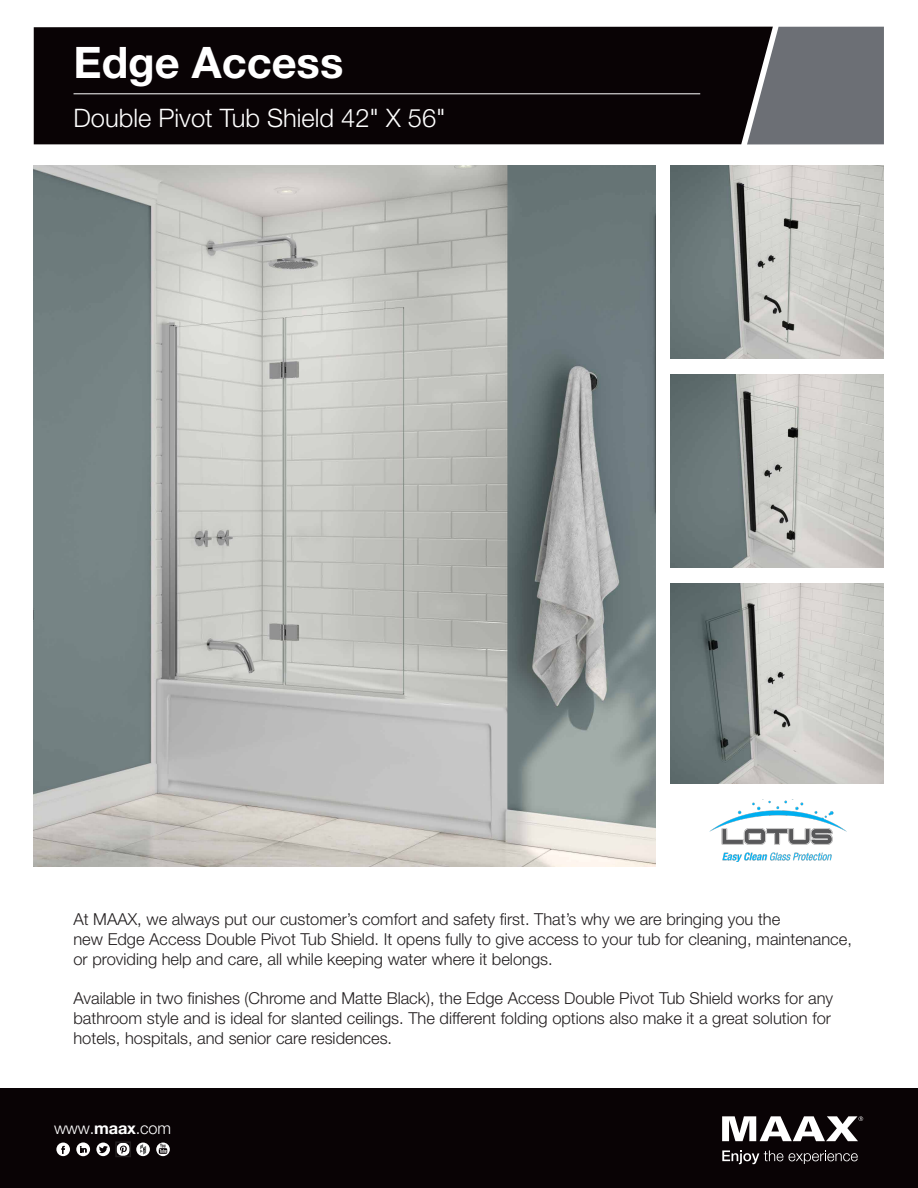
<style>
.page{position:relative;width:918px;height:1188px;background:#fff}
.page>*{position:absolute;margin:0;border:0;box-sizing:border-box;transform-origin:0 0}
.t1{font:700 43.5px "Helvetica Neue LT Std";color:#fff}
.t2{font:300 25.5px "Helvetica Neue LT Std";color:#fff}
.t3{font:300 16.5px/19.8px "Helvetica Neue LT Std";color:#231f20}
.t4{font:300 16.35px "Helvetica Neue LT Std";letter-spacing:-.01em;color:#fff}
.s1{font-weight:700}
</style>
<div class="page">
<div style="left:0;top:1089px;width:918px;height:99px;background:#090305"></div>
<svg style="left:722px;top:1116px;width:141px;height:25px"></svg>
<svg style="left:722px;top:1150px;width:136px;height:14px"></svg>
<div style="left:116px;top:1143px;width:14px;height:13px;background:#fff;border-radius:50%"></div>
<svg style="left:120px;top:1146px;width:7px;height:8px"></svg>
<div style="left:56px;top:1143px;width:14px;height:13px;background:#fff;border-radius:50%"></div>
<svg style="left:61px;top:1146px;width:4px;height:8px"></svg>
<svg style="left:76px;top:1142px;width:14px;height:14px"></svg>
<svg style="left:156px;top:1143px;width:14px;height:13px"></svg>
<svg style="left:159px;top:1144px;width:8px;height:10px"></svg>
<svg style="left:96px;top:1143px;width:14px;height:13px"></svg>
<svg style="left:99px;top:1146px;width:9px;height:8px"></svg>
<svg style="left:136px;top:1143px;width:14px;height:13px"></svg>
<svg style="left:140px;top:1144px;width:6px;height:11px"></svg>
<div style="left:115px;top:1141px;width:16px;height:16px;border:2px solid #231f20"></div>
<div style="left:34px;top:27px;width:713px;height:117px;background:#090305"></div>
<svg style="left:747px;top:27px;width:137px;height:117px;background:#6a6c71"></svg>
<hr style="left:74px;top:93px;width:626px;height:1px;background:#fff">
<img style="left:34px;top:165px;width:621px;height:701px">
<img style="left:709px;top:799px;width:138px;height:63px">
<img style="left:671px;top:165px;width:213px;height:194px">
<img style="left:671px;top:374px;width:213px;height:194px">
<img style="left:671px;top:583px;width:213px;height:200px">
<h1 class="t1" style="left:74px;top:35px;width:271px">Edge Access</h1>
<h2 class="t2" style="left:73px;top:103px;width:374px">Double Pivot Tub Shield 42" X 56"</h2>
<p class="t3" style="left:73px;top:909px;width:780px">At MAAX, we always put our customer’s comfort and safety first. That’s why we are bringing you the<br>new Edge Access Double Pivot Tub Shield. It opens fully to give access to your tub for cleaning, maintenance, or providing help and care, all while keeping water where it belongs.</p>
<p class="t3" style="left:73px;top:988px;width:761px">Available in two finishes (Chrome and Matte Black), the Edge Access Double Pivot Tub Shield works for any bathroom style and is ideal for slanted ceilings. The different folding options also make it a great solution for hotels, hospitals, and senior care residences.</p>
<p class="t4" style="left:54px;top:1118px;width:119px">www.<span class="s1">maax</span>.com</p>
</div>
